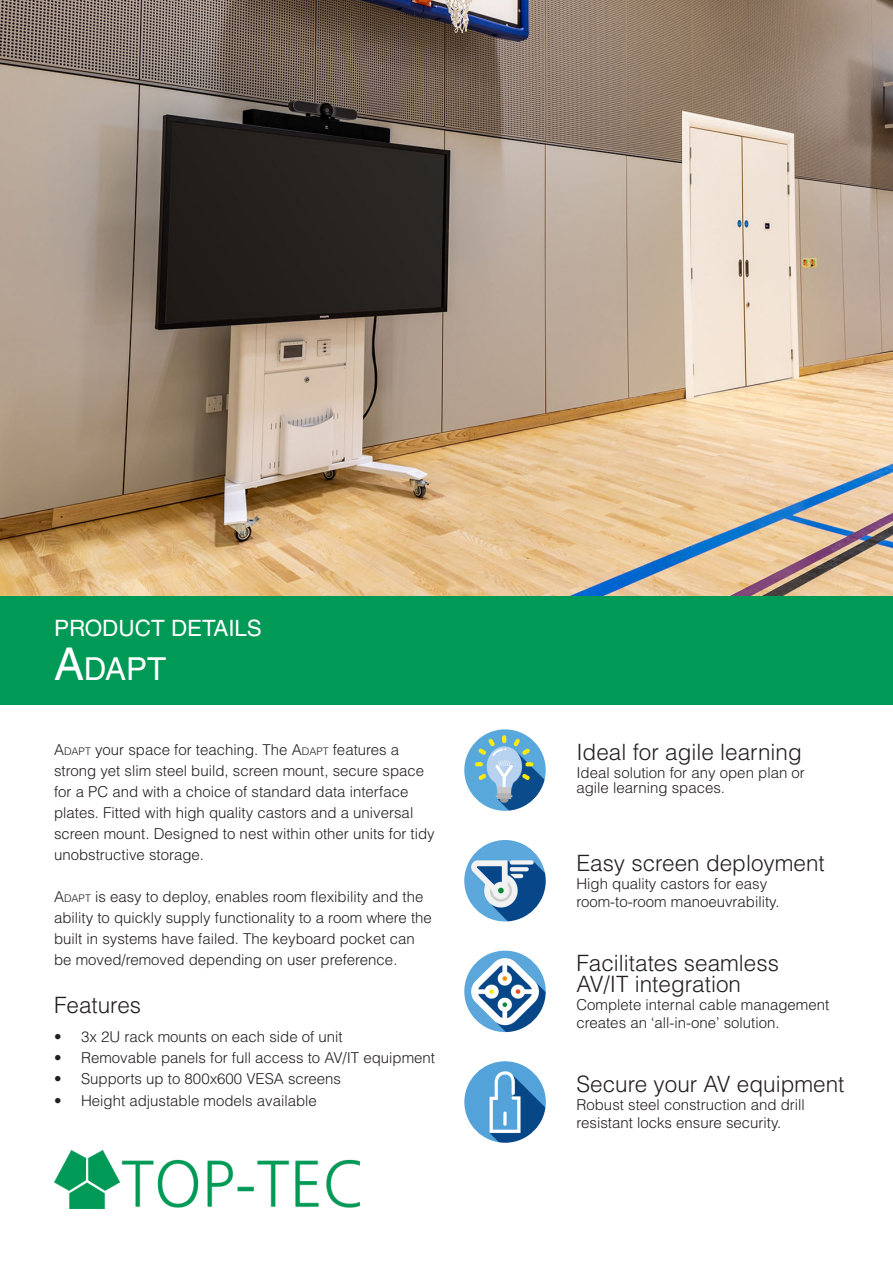
<style>
.page{position:relative;width:893px;height:1263px;background:#fff}
.page>*{position:absolute;margin:0;border:0;box-sizing:border-box;transform-origin:0 0}
.t1{font:31.65px "Helvetica LT Std";color:#fff}
.Body_Style{font:300 22.5px "Helvetica LT Std";color:#231f20}
.SUBTITLE{font:22.5px "Helvetica LT Std";color:#fff}
.FRONT_PAGE_BODY_TEXT{font:300 22.5px "Helvetica LT Std";color:#231f20}
.Body_Style-2{font:300 15px/21px "Helvetica LT Std";color:#231f20}
.FRONT_PAGE_BODY_TEXT-2{font:300 15px/15px "Helvetica LT Std";color:#231f20}
.s1{font-size:45.15px}
.s2{font-style:inherit}
.s3{font-size:10.5px}
</style>
<div class="page">
<img style="left:0;top:0;width:893px;height:596px">
<img style="left:54px;top:1150px;width:305px;height:59px">
<div style="left:0;top:596px;width:893px;height:108px;background:#009956"></div>
<img style="left:464px;top:951px;width:82px;height:81px;border-radius:41px">
<img style="left:464px;top:840px;width:82px;height:81px;border-radius:41px">
<img style="left:464px;top:729px;width:82px;height:82px;border-radius:41px">
<img style="left:464px;top:1061px;width:82px;height:82px;border-radius:41px">
<p class="SUBTITLE" style="left:54px;top:615px;width:209px">PRODUCT DETAILS</p>
<p class="t1" style="left:54px;top:651px;width:114px"><span class="s1">A</span>dapt</p>
<p class="Body_Style-2" style="left:54px;top:739px;width:382px"><span class="s2">A</span><span class="s3">DAPT</span> your space for teaching. The <span class="s2">A</span><span class="s3">DAPT</span> features a strong yet slim steel build, screen mount, secure space for a PC and with a choice of standard data interface plates. Fitted with high quality castors and a universal screen mount. Designed to nest within other units for tidy unobstructive storage.</p>
<p class="Body_Style-2" style="left:54px;top:886px;width:379px"><span class="s2">A</span><span class="s3">DAPT</span> is easy to deploy, enables room flexibility and the ability to quickly supply functionality to a room where the built in systems have failed. The keyboard pocket can be moved/removed depending on user preference.</p>
<p class="FRONT_PAGE_BODY_TEXT" style="left:54px;top:991px;width:89px">Features</p>
<p class="Body_Style-2" style="left:54px;top:1026px;width:290px">• 3x 2U rack mounts on each side of unit</p>
<p class="Body_Style-2" style="left:54px;top:1047px;width:383px">• Removable panels for full access to AV/IT equipment</p>
<p class="Body_Style-2" style="left:54px;top:1068px;width:289px">• Supports up to 800x600 VESA screens</p>
<p class="Body_Style-2" style="left:54px;top:1090px;width:264px">• Height adjustable models available</p>
<p class="Body_Style" style="left:576px;top:738px;width:227px">Ideal for agile learning</p>
<p class="FRONT_PAGE_BODY_TEXT-2" style="left:576px;top:765px;width:230px">Ideal solution for any open plan or agile learning spaces.</p>
<p class="Body_Style" style="left:576px;top:849px;width:250px">Easy screen deployment</p>
<p class="FRONT_PAGE_BODY_TEXT-2" style="left:576px;top:876px;width:192px">High quality castors for easy</p>
<p class="FRONT_PAGE_BODY_TEXT-2" style="left:576px;top:894px;width:205px">room-to-room manoeuvrability.</p>
<p class="Body_Style" style="left:576px;top:949px;width:204px">Facilitates seamless</p>
<p class="Body_Style" style="left:576px;top:970px;width:166px">AV/IT integration</p>
<p class="Body_Style-2" style="left:576px;top:995px;width:254px;line-height:18px">Complete internal cable management creates an ‘all-in-one’ solution.</p>
<p class="Body_Style" style="left:576px;top:1070px;width:270px">Secure your AV equipment</p>
<p class="Body_Style-2" style="left:576px;top:1095px;width:230px;line-height:18px">Robust steel construction and drill resistant locks ensure security.</p>
</div>
